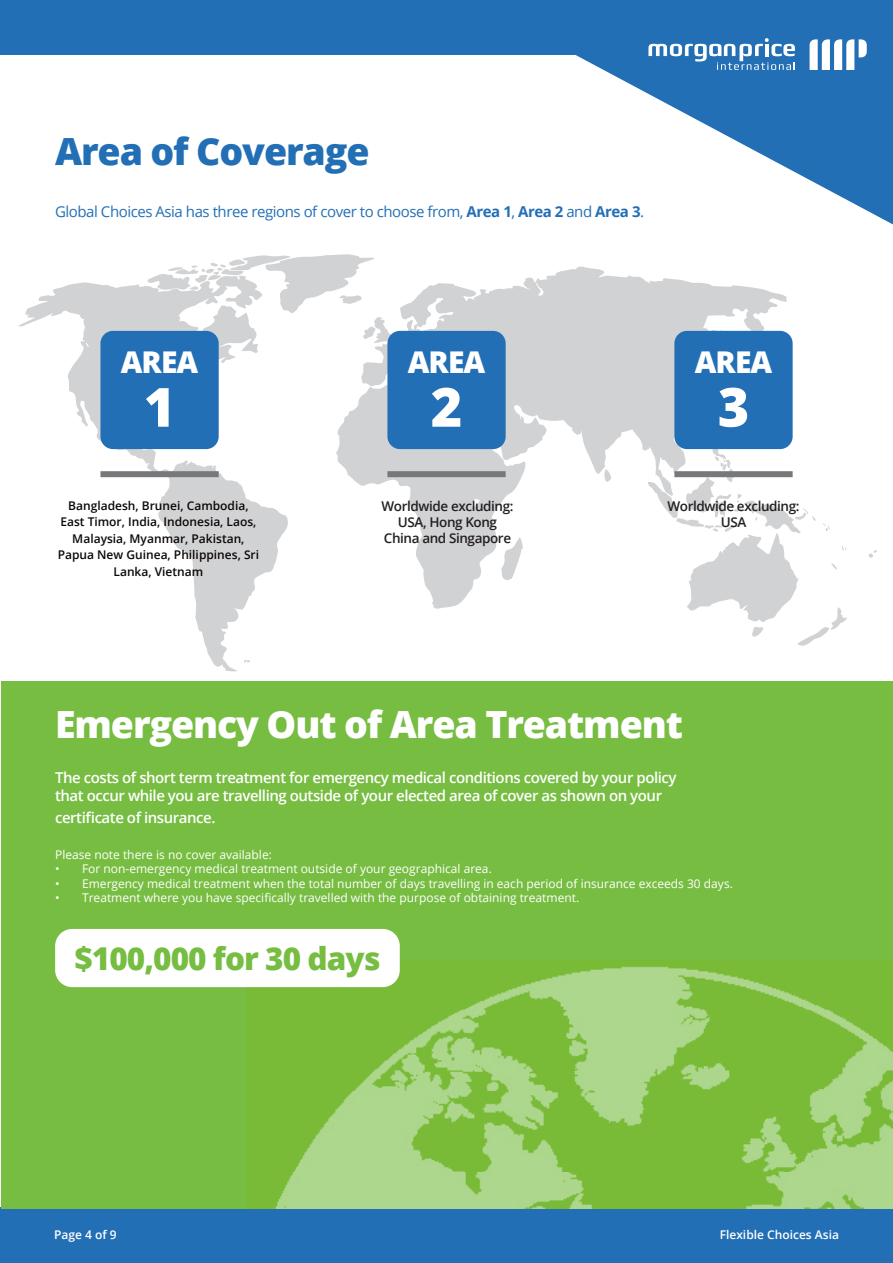
<style>
.page{position:relative;width:893px;height:1263px;background:#fff}
.page>*{position:absolute;margin:0;border:0;box-sizing:border-box;transform-origin:0 0}
.t1{font:800 54px "Open Sans";color:#fff}
.t2{font:800 37.5px "Open Sans";letter-spacing:-.03em;color:#fff}
.t3{font:800 37.5px "Open Sans";letter-spacing:-.03em;color:#236fb6}
.t4{font:800 31.5px "Open Sans";letter-spacing:-.03em;color:#76bd42}
.t5{font:800 30px "Open Sans";letter-spacing:-.03em;color:#fff}
.t6{font:600 15px "Open Sans";letter-spacing:-.03em;color:#fff}
.t7{font:15px "Open Sans";letter-spacing:-.03em;color:#236fb6}
.t8{font:600 13.5px "Open Sans";letter-spacing:-.03em;color:#231f20}
.t9{font:12px "Open Sans";color:#fff}
.t10{font:600 12px/16.5px "Open Sans";color:#0c0806;text-align:center}
.t11{font:600 12px "Open Sans";color:#fff}
.s1{font-weight:700}
</style>
<div class="page">
<div style="left:0;top:0;width:893px;height:54px;background:#236fb6"></div>
<div style="left:0;top:1208px;width:893px;height:55px;background:#236fb6"></div>
<svg style="left:473px;top:54px;width:420px;height:170px"></svg>
<svg style="left:621px;top:38px;width:246px;height:32px"></svg>
<div style="left:1px;top:681px;width:892px;height:528px;background:#77bd42"></div>
<img style="left:246px;top:961px;width:647px;height:248px">
<svg style="left:336px;top:267px;width:451px;height:342px;fill:#d1d2d4"></svg>
<svg style="left:18px;top:282px;width:270px;height:389px"></svg>
<svg style="left:501px;top:537px;width:22px;height:43px"></svg>
<svg style="left:604px;top:469px;width:7px;height:13px"></svg>
<svg style="left:868px;top:550px;width:9px;height:8px"></svg>
<svg style="left:244px;top:660px;width:7px;height:3px"></svg>
<svg style="left:648px;top:436px;width:199px;height:210px"></svg>
<svg style="left:416px;top:298px;width:37px;height:33px"></svg>
<svg style="left:472px;top:499px;width:8px;height:7px"></svg>
<svg style="left:536px;top:283px;width:7px;height:12px"></svg>
<svg style="left:147px;top:254px;width:245px;height:114px"></svg>
<svg style="left:86px;top:343px;width:3px;height:4px"></svg>
<div style="left:55px;top:929px;width:345px;height:58px;background:#fff;border-radius:17px"></div>
<div style="left:100px;top:331px;width:119px;height:118px;background:#236fb6;border-radius:13px"></div>
<div style="left:387px;top:331px;width:119px;height:118px;background:#236fb6;border-radius:13px"></div>
<div style="left:674px;top:331px;width:119px;height:118px;background:#236fb6;border-radius:13px"></div>
<div style="left:100px;top:471px;width:119px;height:6px;background:#76787b"></div>
<div style="left:387px;top:471px;width:119px;height:6px;background:#76787b"></div>
<div style="left:674px;top:471px;width:119px;height:6px;background:#76787b"></div>
<p class="t3" style="left:55px;top:123px;width:316px">Area of Coverage</p>
<p class="t7" style="left:55px;top:201px;width:590px">Global Choices Asia has three regions of cover to choose from, <span class="s1">Area 1</span>, <span class="s1">Area 2</span> and <span class="s1">Area 3</span>.</p>
<p class="t5" style="left:121px;top:339px;width:79px">AREA</p>
<p class="t1" style="left:144px;top:366px;width:33px">1</p>
<p class="t5" style="left:408px;top:339px;width:79px">AREA</p>
<p class="t1" style="left:431px;top:366px;width:33px">2</p>
<p class="t10" style="left:58px;top:497px;width:203px">Bangladesh, Brunei, Cambodia,<br>East Timor, India, Indonesia, Laos,<br>Malaysia, Myanmar, Pakistan,<br>Papua New Guinea, Philippines, Sri<br>Lanka, Vietnam</p>
<p class="t8" style="left:382px;top:497px;width:134px">Worldwide excluding:</p>
<p class="t8" style="left:398px;top:513px;width:101px">USA, Hong Kong</p>
<p class="t8" style="left:384px;top:529px;width:129px">China and Singapore</p>
<p class="t5" style="left:695px;top:339px;width:79px">AREA</p>
<p class="t1" style="left:718px;top:366px;width:33px">3</p>
<p class="t8" style="left:667px;top:497px;width:134px">Worldwide excluding:</p>
<p class="t8" style="left:721px;top:513px;width:27px">USA</p>
<p class="t2" style="left:55px;top:696px;width:629px">Emergency Out of Area Treatment</p>
<p class="t6" style="left:55px;top:767px;width:623px">The costs of short term treatment for emergency medical conditions covered by your policy</p>
<p class="t6" style="left:55px;top:785px;width:608px">that occur while you are travelling outside of your elected area of cover as shown on your</p>
<p class="t6" style="left:55px;top:807px;width:162px">certificate of insurance.</p>
<p class="t9" style="left:55px;top:846px;width:218px">Please note there is no cover available:</p>
<p class="t9" style="left:55px;top:860px;width:438px">• For non-emergency medical treatment outside of your geographical area.</p>
<p class="t9" style="left:55px;top:875px;width:679px">• Emergency medical treatment when the total number of days travelling in each period of insurance exceeds 30 days.</p>
<p class="t9" style="left:55px;top:889px;width:526px">• Treatment where you have specifically travelled with the purpose of obtaining treatment.</p>
<p class="t4" style="left:74px;top:935px;width:308px">$100,000 for 30 days</p>
<p class="t11" style="left:54px;top:1227px;width:64px">Page 4 of 9</p>
<p class="t11" style="left:720px;top:1227px;width:121px">Flexible Choices Asia</p>
</div>
